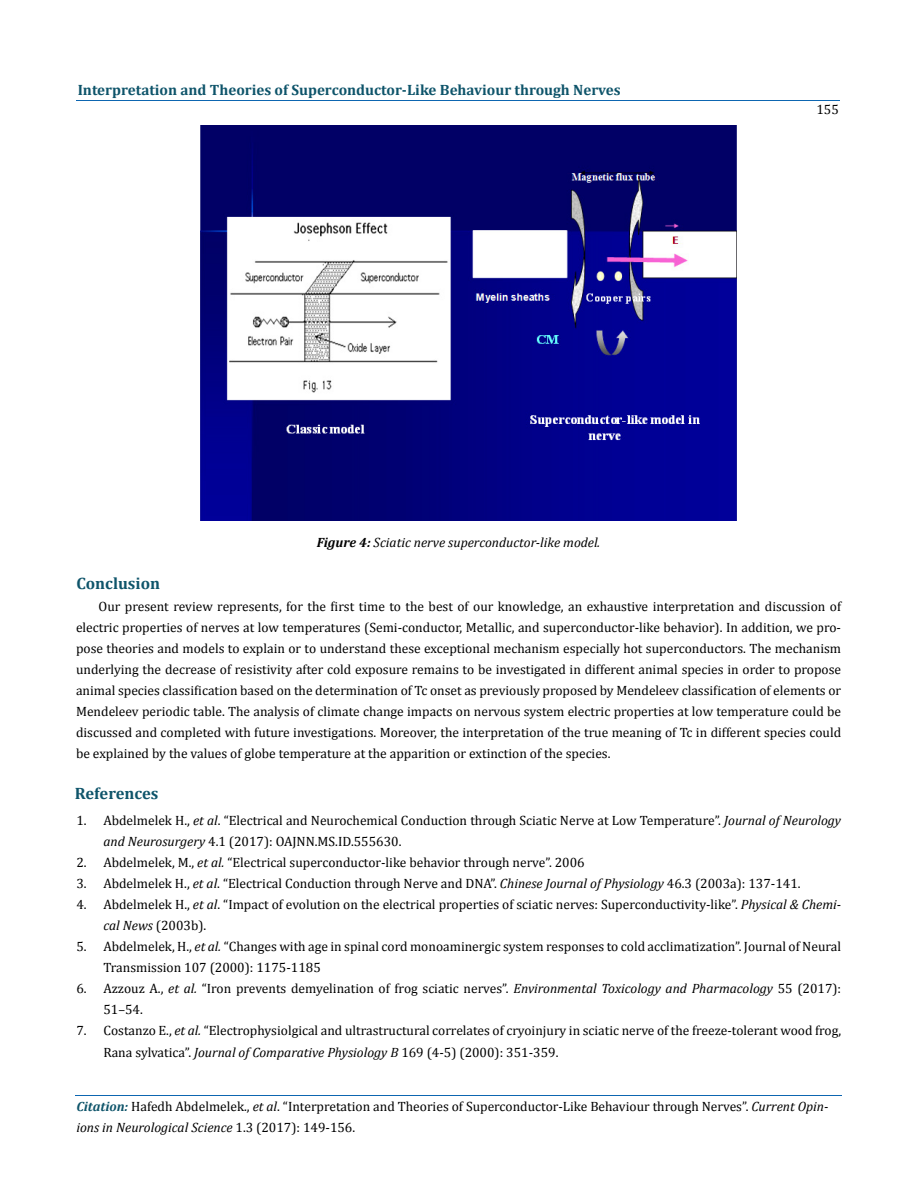
<style>
.page{position:relative;width:917px;height:1190px;background:#fff}
.page>*{position:absolute;margin:0;border:0;box-sizing:border-box;transform-origin:0 0}
.t1{font:700 16.5px "Cambria";color:#0e546a}
.t2{font:700 15px "Cambria";color:#0e546a}
.t3{font:13.5px/21px "Cambria";color:#000}
.t4{font:italic 13.5px "Cambria";color:#000}
.s1{font-weight:700}
.s2{font-style:italic}
.s3{font-weight:700;font-style:italic;font-size:13.35px;color:#0e546a}
</style>
<div class="page">
<hr style="left:76px;top:100px;width:764px;height:1px;background:#0d66b1">
<hr style="left:75px;top:1095px;width:766px;height:1px;background:#0d66b1">
<img style="left:200px;top:126px;width:536px;height:394px">
<p class="t2" style="left:78px;top:80px;width:544px">Interpretation and Theories of Superconductor-Like Behaviour through Nerves</p>
<p class="t1" style="left:76px;top:573px;width:85px">Conclusion</p>
<p class="t4" style="left:316px;top:534px;width:285px"><span class="s1">Figure 4:</span> Sciatic nerve superconductor-like model.</p>
<p class="t3" style="left:816px;top:99px;width:24px">155</p>
<p class="t3" style="left:76px;top:596px;width:766px;text-align:justify;text-indent:23px">Our present review represents, for the first time to the best of our knowledge, an exhaustive interpretation and discussion of electric properties of nerves at low temperatures (Semi-conductor, Metallic, and superconductor-like behavior). In addition, we pro&shy;pose theories and models to explain or to understand these exceptional mechanism especially hot superconductors. The mechanism underlying the decrease of resistivity after cold exposure remains to be investigated in different animal species in order to propose animal species classification based on the determination of Tc onset as previously proposed by Mendeleev classification of elements or Mendeleev periodic table. The analysis of climate change impacts on nervous system electric properties at low temperature could be discussed and completed with future investigations. Moreover, the interpretation of the true meaning of Tc in different species could be explained by the values of globe temperature at the apparition or extinction of the species.</p>
<p class="t1" style="left:75px;top:783px;width:85px">References</p>
<p class="t3" style="left:103px;top:810px;width:739px;text-indent:-27px">1. Abdelmelek H., <span class="s2">et al</span>. “Electrical and Neurochemical Conduction through Sciatic Nerve at Low Temperature”. <span class="s2">Journal of Neurology and Neurosurgery</span> 4.1 (2017): OAJNN.MS.ID.555630.</p>
<p class="t3" style="left:76px;top:852px;width:510px">2. Abdelmelek, M., <span class="s2">et al.</span> “Electrical superconductor-like behavior through nerve”. 2006</p>
<p class="t3" style="left:76px;top:873px;width:725px">3. Abdelmelek H., <span class="s2">et al</span>. “Electrical Conduction through Nerve and DNA”. <span class="s2">Chinese Journal of Physiology</span> 46.3 (2003a): 137-141.</p>
<p class="t3" style="left:103px;top:894px;width:739px;text-indent:-27px">4. Abdelmelek H., <span class="s2">et al</span>. “Impact of evolution on the electrical properties of sciatic nerves: Superconductivity-like”. <span class="s2">Physical &amp; Chemi&shy;cal News</span> (2003b).</p>
<p class="t3" style="left:103px;top:936px;width:739px;text-indent:-27px">5. Abdelmelek, H., <span class="s2">et al.</span> “Changes with age in spinal cord monoaminergic system responses to cold acclimatization”. Journal of Neural<br>Transmission 107 (2000): 1175-1185</p>
<p class="t3" style="left:103px;top:978px;width:739px;text-indent:-27px">6. Azzouz A., <span class="s2">et al.</span> “Iron prevents demyelination of frog sciatic nerves”. <span class="s2">Environmental Toxicology and Pharmacology</span> 55 (2017):<br>51–54.</p>
<p class="t3" style="left:103px;top:1020px;width:739px;text-indent:-27px">7. Costanzo E., <span class="s2">et al.</span> “Electrophysiolgical and ultrastructural correlates of cryoinjury in sciatic nerve of the freeze-tolerant wood frog,<br>Rana sylvatica”. <span class="s2">Journal of Comparative Physiology B</span> 169 (4-5) (2000): 351-359.</p>
<p class="t3" style="left:76px;top:1095px;width:753px"><span class="s3">Citation:</span> Hafedh Abdelmelek., <span class="s2">et al</span>. “Interpretation and Theories of Superconductor-Like Behaviour through Nerves”. <span class="s2">Current Opin&shy;ions in Neurological Science</span> 1.3 (2017): 149-156.</p>
</div>
